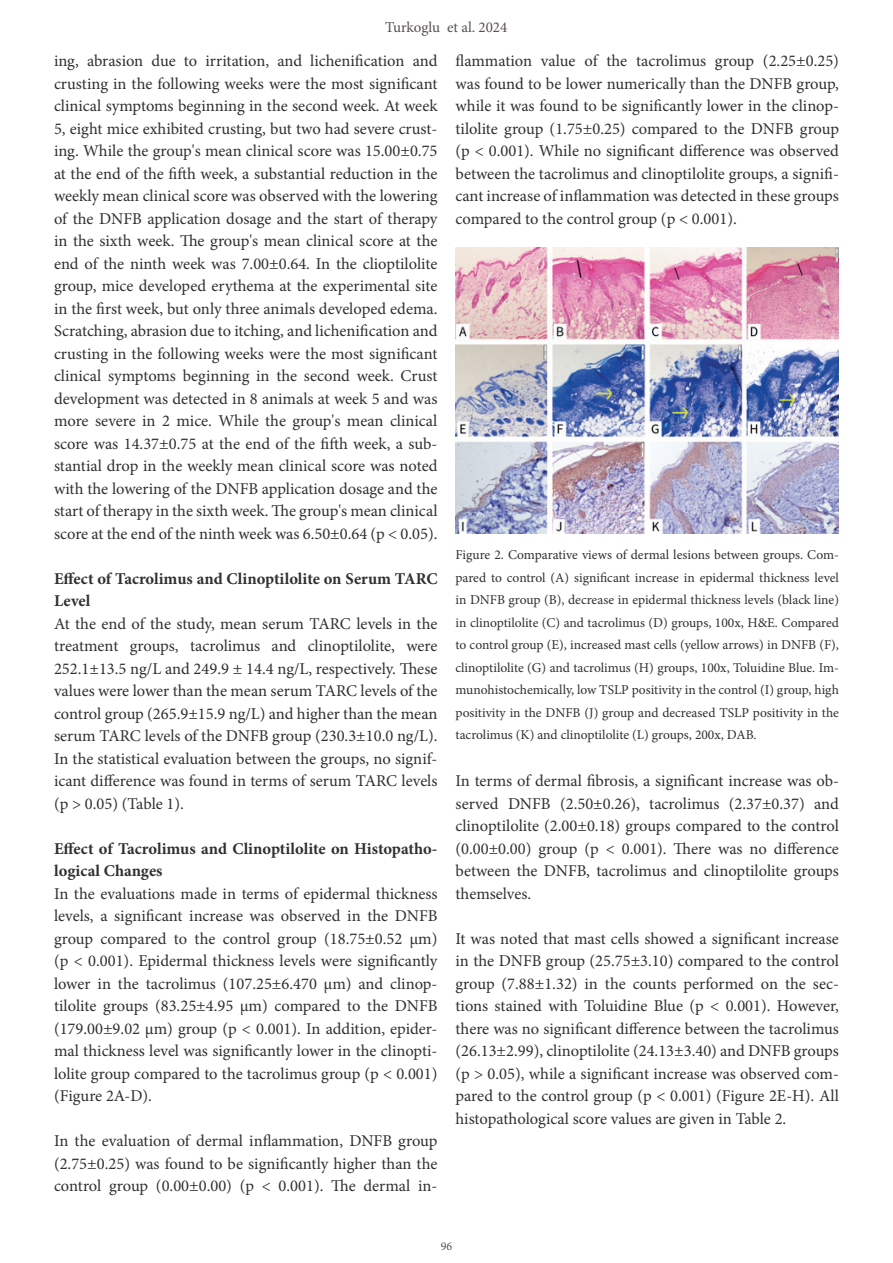
<style>
.page{position:relative;width:893px;height:1263px;background:#fff}
.page>*{position:absolute;margin:0;border:0;box-sizing:border-box;transform-origin:0 0}
.t1{font:16.5px/22.5px "Minion Pro";color:#312f30;text-align:justify}
.t2{font:700 16.5px/22.5px "Minion Pro";color:#312f30}
.t3{font:15px "Minion Pro";color:#554e50}
.t4{font:13.5px/22.5px "Minion Pro";color:#312f30;text-align:justify}
.t5{font:12px "Minion Pro";color:#554e50}
</style>
<div class="page">
<img style="left:455px;top:247px;width:384px;height:286px">
<p class="t3" style="left:385px;top:17px;width:124px">Turkoglu et al. 2024</p>
<p class="t1" style="left:54px;top:50px;width:385px">ing, abrasion due to irritation, and lichenification and crusting in the following weeks were the most significant clinical symptoms beginning in the second week. At week 5, eight mice exhibited crusting, but two had severe crust&shy;ing. While the group's mean clinical score was 15.00±0.75 at the end of the fifth week, a substantial reduction in the weekly mean clinical score was observed with the lowering of the DNFB application dosage and the start of therapy in the sixth week. The group's mean clinical score at the end of the ninth week was 7.00±0.64. In the clioptilolite group, mice developed erythema at the experimental site in the first week, but only three animals developed edema.<br>Scratching, abrasion due to itching, and lichenification and crusting in the following weeks were the most significant clinical symptoms beginning in the second week. Crust development was detected in 8 animals at week 5 and was more severe in 2 mice. While the group's mean clinical score was 14.37±0.75 at the end of the fifth week, a sub&shy;stantial drop in the weekly mean clinical score was noted with the lowering of the DNFB application dosage and the start of therapy in the sixth week. The group's mean clinical score at the end of the ninth week was 6.50±0.64 (p &lt; 0.05).</p>
<p class="t2" style="left:54px;top:567px;width:385px">Effect of Tacrolimus and Clinoptilolite on Serum TARC<br>Level</p>
<p class="t1" style="left:54px;top:612px;width:385px">At the end of the study, mean serum TARC levels in the treatment groups, tacrolimus and clinoptilolite, were 252.1±13.5 ng/L and 249.9 ± 14.4 ng/L, respectively. These values were lower than the mean serum TARC levels of the control group (265.9±15.9 ng/L) and higher than the mean serum TARC levels of the DNFB group (230.3±10.0 ng/L).<br>In the statistical evaluation between the groups, no signif&shy;icant difference was found in terms of serum TARC levels (p &gt; 0.05) (Table 1).</p>
<p class="t2" style="left:54px;top:837px;width:385px">Effect of Tacrolimus and Clinoptilolite on Histopatho&shy;logical Changes</p>
<p class="t1" style="left:54px;top:882px;width:385px">In the evaluations made in terms of epidermal thickness levels, a significant increase was observed in the DNFB group compared to the control group (18.75±0.52 µm) (p &lt; 0.001). Epidermal thickness levels were significantly lower in the tacrolimus (107.25±6.470 µm) and clinop&shy;tilolite groups (83.25±4.95 µm) compared to the DNFB (179.00±9.02 µm) group (p &lt; 0.001). In addition, epider&shy;mal thickness level was significantly lower in the clinopti&shy;lolite group compared to the tacrolimus group (p &lt; 0.001) (Figure 2A-D).</p>
<p class="t1" style="left:54px;top:1130px;width:385px">In the evaluation of dermal inflammation, DNFB group (2.75±0.25) was found to be significantly higher than the control group (0.00±0.00) (p &lt; 0.001). The dermal in-</p>
<p class="t1" style="left:455px;top:50px;width:385px">flammation value of the tacrolimus group (2.25±0.25) was found to be lower numerically than the DNFB group, while it was found to be significantly lower in the clinop&shy;tilolite group (1.75±0.25) compared to the DNFB group (p &lt; 0.001). While no significant difference was observed between the tacrolimus and clinoptilolite groups, a signifi&shy;cant increase of inflammation was detected in these groups compared to the control group (p &lt; 0.001).</p>
<p class="t4" style="left:455px;top:544px;width:385px">Figure 2. Comparative views of dermal lesions between groups. Com&shy;pared to control (A) significant increase in epidermal thickness level in DNFB group (B), decrease in epidermal thickness levels (black line) in clinoptilolite (C) and tacrolimus (D) groups, 100x, H&amp;E. Compared to control group (E), increased mast cells (yellow arrows) in DNFB (F), clinoptilolite (G) and tacrolimus (H) groups, 100x, Toluidine Blue. Im&shy;munohistochemically, low TSLP positivity in the control (I) group, high positivity in the DNFB (J) group and decreased TSLP positivity in the tacrolimus (K) and clinoptilolite (L) groups, 200x, DAB.</p>
<p class="t1" style="left:455px;top:770px;width:385px">In terms of dermal fibrosis, a significant increase was ob&shy;served DNFB (2.50±0.26), tacrolimus (2.37±0.37) and clinoptilolite (2.00±0.18) groups compared to the control (0.00±0.00) group (p &lt; 0.001). There was no difference between the DNFB, tacrolimus and clinoptilolite groups themselves.</p>
<p class="t1" style="left:455px;top:927px;width:385px">It was noted that mast cells showed a significant increase in the DNFB group (25.75±3.10) compared to the control group (7.88±1.32) in the counts performed on the sec&shy;tions stained with Toluidine Blue (p &lt; 0.001). However, there was no significant difference between the tacrolimus (26.13±2.99), clinoptilolite (24.13±3.40) and DNFB groups (p &gt; 0.05), while a significant increase was observed com&shy;pared to the control group (p &lt; 0.001) (Figure 2E-H). All histopathological score values are given in Table 2.</p>
<p class="t5" style="left:441px;top:1238px;width:13px">96</p>
</div>
